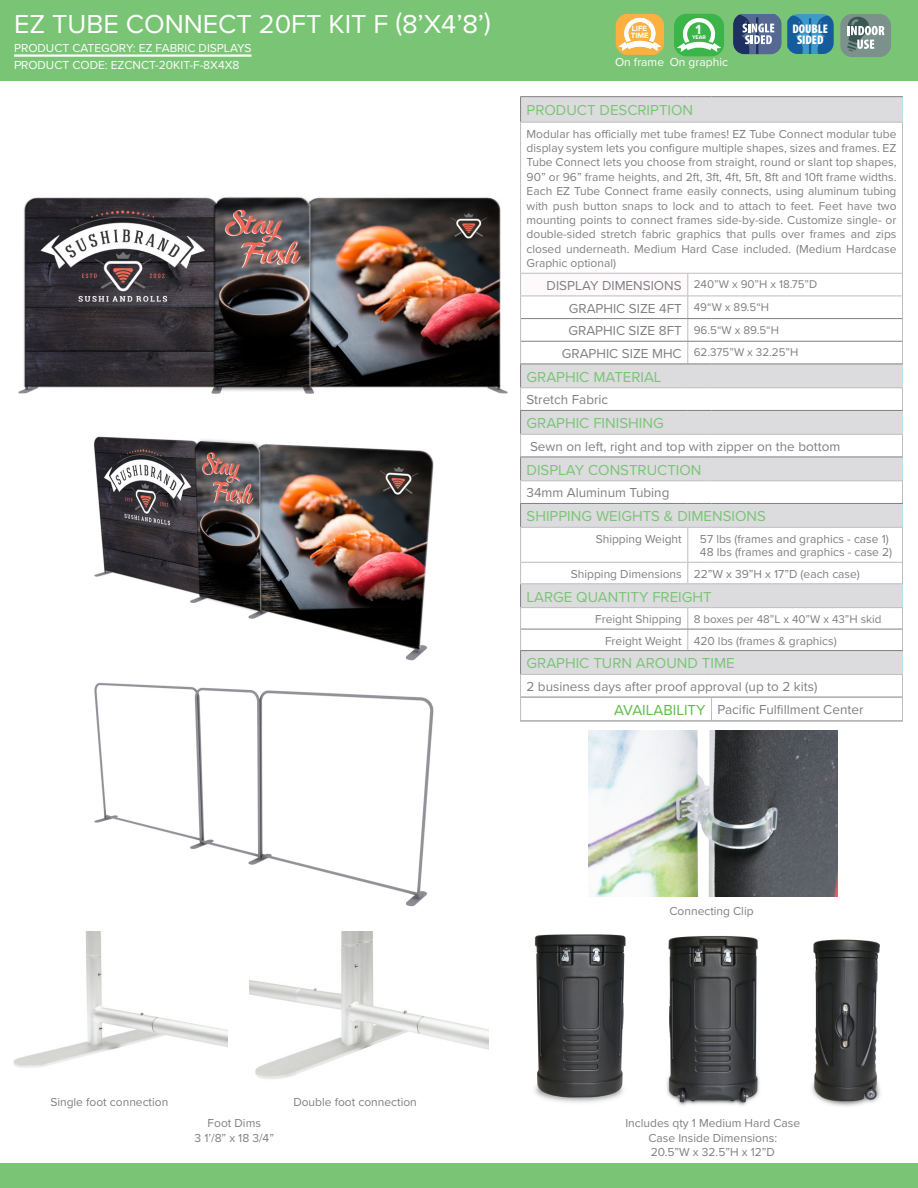
<style>
.page{position:relative;width:918px;height:1188px;background:#fff}
.page>*{position:absolute;margin:0;border:0;box-sizing:border-box;transform-origin:0 0}
.Category_Sub_Title_2{font:27px "Proxima Nova";color:#fff}
.t1{font:900 condensed 18.3px/16.4px "Myriad Pro";color:#fff;text-align:center}
.Product_Title_16pt{font:15px "Proxima Nova";color:#7ac475}
.Product_Title_16pt-2{font:15px "Proxima Nova";color:#60bb46}
.t2{font:900 condensed 13.8px "Myriad Pro";color:#fff}
.t3{font:700 13.8px "Proxima Nova";color:#fff}
.Product_Title_16pt-3{font:13.5px "Proxima Nova";color:#808083}
.t4{font:900 condensed 12.6px/11.2px "Myriad Pro";color:#fff;text-align:center}
.t5{font:12px/14.4px "Proxima Nova";color:#808083;text-align:justify}
.top_page_name_regula{font:12px "Proxima Nova";color:#fff}
.t6{font:11.7px "Proxima Nova";color:#808083}
.t7{font:700 7.8px/7.2px "Proxima Nova";color:#fff}
.t8{font:700 5.55px "Proxima Nova";color:#fff}
</style>
<div class="page">
<div style="left:0;top:1164px;width:918px;height:24px;background:#7ac475"></div>
<img style="left:13px;top:932px;width:214px;height:136px">
<img style="left:250px;top:970px;width:239px;height:109px">
<div style="left:0;top:0;width:918px;height:81px;background:#7ac475"></div>
<hr style="left:14px;top:54px;width:238px;height:3px;background:#fff">
<svg style="left:521px;top:97px;width:381px;height:25px;fill:#dcdcde"></svg>
<svg style="left:521px;top:272px;width:381px;height:290px"></svg>
<div style="left:521px;top:273px;width:167px;height:23px;background:#fefafc"></div>
<svg style="left:902px;top:97px;width:1px;height:25px"></svg>
<hr style="left:902px;top:123px;width:1px;height:150px;background:#bcbdc0">
<hr style="left:520px;top:123px;width:1px;height:150px;background:#bcbdc0">
<hr style="left:520px;top:273px;width:168px;height:1px;background:#bcbdc0">
<hr style="left:712px;top:273px;width:191px;height:1px;background:#bcbdc0">
<svg style="left:902px;top:274px;width:1px;height:253px"></svg>
<hr style="left:520px;top:296px;width:168px;height:1px;background:#bcbdc0">
<hr style="left:712px;top:296px;width:191px;height:1px;background:#bcbdc0">
<hr style="left:520px;top:528px;width:1px;height:34px;background:#bcbdc0">
<hr style="left:687px;top:528px;width:1px;height:34px;background:#bcbdc0">
<hr style="left:902px;top:528px;width:1px;height:34px;background:#bcbdc0">
<hr style="left:520px;top:410px;width:168px;height:1px;background:#808083">
<svg style="left:688px;top:410px;width:24px;height:1px"></svg>
<hr style="left:712px;top:410px;width:191px;height:1px;background:#808083">
<hr style="left:520px;top:434px;width:168px;height:1px;background:#bcbdc0">
<svg style="left:688px;top:434px;width:24px;height:1px"></svg>
<hr style="left:712px;top:434px;width:191px;height:1px;background:#bcbdc0">
<hr style="left:521px;top:318px;width:167px;height:1px;background:#808083">
<hr style="left:712px;top:318px;width:190px;height:1px;background:#808083">
<hr style="left:521px;top:341px;width:167px;height:1px;background:#808083">
<hr style="left:712px;top:341px;width:190px;height:1px;background:#808083">
<hr style="left:520px;top:364px;width:168px;height:1px;background:#808083">
<svg style="left:687px;top:273px;width:25px;height:92px"></svg>
<hr style="left:712px;top:364px;width:191px;height:1px;background:#808083">
<hr style="left:520px;top:387px;width:168px;height:1px;background:#bcbdc0">
<svg style="left:688px;top:387px;width:24px;height:1px"></svg>
<hr style="left:712px;top:387px;width:191px;height:1px;background:#bcbdc0">
<svg style="left:520px;top:97px;width:1px;height:25px"></svg>
<hr style="left:520px;top:96px;width:168px;height:1px;background:#808083">
<svg style="left:688px;top:96px;width:24px;height:1px"></svg>
<hr style="left:712px;top:96px;width:191px;height:1px;background:#808083">
<hr style="left:520px;top:122px;width:168px;height:1px;background:#bcbdc0">
<svg style="left:688px;top:122px;width:24px;height:1px"></svg>
<hr style="left:712px;top:122px;width:191px;height:1px;background:#bcbdc0">
<hr style="left:520px;top:457px;width:168px;height:1px;background:#808083">
<svg style="left:688px;top:457px;width:24px;height:1px"></svg>
<hr style="left:712px;top:457px;width:191px;height:1px;background:#808083">
<hr style="left:520px;top:480px;width:168px;height:1px;background:#bcbdc0">
<svg style="left:688px;top:480px;width:24px;height:1px"></svg>
<hr style="left:712px;top:480px;width:191px;height:1px;background:#bcbdc0">
<svg style="left:520px;top:274px;width:1px;height:253px"></svg>
<hr style="left:520px;top:503px;width:168px;height:1px;background:#808083">
<svg style="left:688px;top:503px;width:24px;height:1px"></svg>
<hr style="left:712px;top:503px;width:191px;height:1px;background:#808083">
<hr style="left:520px;top:527px;width:168px;height:1px;background:#bcbdc0">
<svg style="left:688px;top:527px;width:24px;height:1px"></svg>
<hr style="left:712px;top:527px;width:191px;height:1px;background:#bcbdc0">
<svg style="left:520px;top:562px;width:383px;height:160px"></svg>
<hr style="left:712px;top:721px;width:191px;height:1px;background:#808083">
<div style="left:616px;top:14px;width:48px;height:41px;background:#fbb03f;border-radius:12px"></div>
<svg style="left:619px;top:16px;width:42px;height:35px"></svg>
<div style="left:674px;top:14px;width:50px;height:42px;background:#3ab54a;border-radius:13px"></div>
<svg style="left:677px;top:16px;width:44px;height:36px"></svg>
<div style="left:840px;top:14px;width:51px;height:43px;background:#7c908c;border-radius:12px"></div>
<svg style="left:847px;top:16px;width:38px;height:36px"></svg>
<div style="left:787px;top:14px;width:47px;height:40px;background:#3e98c8;border-radius:11px"></div>
<svg style="left:817px;top:15px;width:17px;height:39px"></svg>
<svg style="left:733px;top:14px;width:70px;height:40px"></svg>
<svg style="left:809px;top:18px;width:2px;height:36px"></svg>
<img style="left:666px;top:936px;width:93px;height:170px">
<img style="left:534px;top:934px;width:92px;height:169px">
<img style="left:812px;top:939px;width:69px;height:167px">
<img style="left:588px;top:730px;width:249px;height:166px">
<img style="left:19px;top:54px;width:489px;height:416px">
<img style="left:93px;top:724px;width:340px;height:246px">
<img style="left:93px;top:384px;width:340px;height:340px">
<p class="Category_Sub_Title_2" style="left:14px;top:4px;width:478px">EZ TUBE CONNECT 20FT KIT F (8’X4’8’)</p>
<p class="top_page_name_regula" style="left:14px;top:56px;width:227px">PRODUCT CODE: EZCNCT-20KIT-F-8X4X8</p>
<p class="top_page_name_regula" style="left:14px;top:39px;width:239px">PRODUCT CATEGORY: EZ FABRIC DISPLAYS</p>
<p class="t7" style="left:631px;top:25px;width:19px">LIFE<br>TIME</p>
<p class="t3" style="left:696px;top:21px;width:7px">1</p>
<p class="t8" style="left:692px;top:34px;width:16px">YEAR</p>
<p class="t1" style="left:638px;top:46px;width:53px">DOUBLE<br>SIDED</p>
<p class="top_page_name_regula" style="left:615px;top:53px;width:51px">On frame</p>
<p class="top_page_name_regula" style="left:670px;top:53px;width:60px">On graphic</p>
<p class="t2" style="left:599px;top:59px;width:36px">SINGLE</p>
<p class="t4" style="left:792px;top:23px;width:37px">DOUBLE<br>SIDED</p>
<p class="Product_Title_16pt" style="left:527px;top:98px;width:168px">PRODUCT DESCRIPTION</p>
<p class="t5" style="left:527px;top:126px;width:371px">Modular has officially met tube frames! EZ Tube Connect modular tube display system lets you configure multiple shapes, sizes and frames. EZ Tube Connect lets you choose from straight, round or slant top shapes, 90” or 96” frame heights, and 2ft, 3ft, 4ft, 5ft, 8ft and 10ft frame widths.<br>Each EZ Tube Connect frame easily connects, using aluminum tubing with push button snaps to lock and to attach to feet. Feet have two mounting points to connect frames side-by-side. Customize single- or double-sided stretch fabric graphics that pulls over frames and zips closed underneath. Medium Hard Case included. (Medium Hardcase Graphic optional)</p>
<p class="Product_Title_16pt-3" style="left:547px;top:275px;width:137px">DISPLAY DIMENSIONS</p>
<p class="t6" style="left:694px;top:276px;width:125px">240”W x 90”H x 18.75”D</p>
<p class="Product_Title_16pt-3" style="left:569px;top:298px;width:114px">GRAPHIC SIZE 4FT</p>
<p class="t6" style="left:694px;top:298px;width:77px">49“W x 89.5“H</p>
<p class="Product_Title_16pt-3" style="left:569px;top:321px;width:115px">GRAPHIC SIZE 8FT</p>
<p class="t6" style="left:694px;top:321px;width:87px">96.5“W x 89.5“H</p>
<p class="Product_Title_16pt-3" style="left:562px;top:343px;width:121px">GRAPHIC SIZE MHC</p>
<p class="t6" style="left:694px;top:344px;width:106px">62.375”W x 32.25”H</p>
<p class="Product_Title_16pt" style="left:527px;top:366px;width:137px">GRAPHIC MATERIAL</p>
<p class="Product_Title_16pt-3" style="left:527px;top:390px;width:83px">Stretch Fabric</p>
<p class="Product_Title_16pt" style="left:527px;top:412px;width:139px">GRAPHIC FINISHING</p>
<p class="Product_Title_16pt-3" style="left:530px;top:436px;width:312px">Sewn on left, right and top with zipper on the bottom</p>
<p class="Product_Title_16pt" style="left:527px;top:459px;width:176px">DISPLAY CONSTRUCTION</p>
<p class="Product_Title_16pt-3" style="left:527px;top:483px;width:144px">34mm Aluminum Tubing</p>
<p class="Product_Title_16pt" style="left:527px;top:505px;width:241px">SHIPPING WEIGHTS &amp; DIMENSIONS</p>
<p class="t5" style="left:596px;top:531px;width:88px">Shipping Weight</p>
<p class="t5" style="left:700px;top:531px;width:190px">57 lbs (frames and graphics - case 1)</p>
<p class="t5" style="left:700px;top:545px;width:194px">48 lbs (frames and graphics - case 2)</p>
<p class="t5" style="left:571px;top:566px;width:112px">Shipping Dimensions</p>
<p class="t5" style="left:694px;top:566px;width:168px">22”W x 39”H x 17”D (each case)</p>
<p class="Product_Title_16pt" style="left:527px;top:585px;width:187px">LARGE QUANTITY FREIGHT</p>
<p class="t5" style="left:595px;top:611px;width:88px">Freight Shipping</p>
<p class="t6" style="left:694px;top:610px;width:189px">8 boxes per 48”L x 40”W x 43”H skid</p>
<p class="t5" style="left:605px;top:633px;width:78px">Freight Weight</p>
<p class="t5" style="left:694px;top:633px;width:144px">420 lbs (frames &amp; graphics)</p>
<p class="Product_Title_16pt" style="left:527px;top:652px;width:210px">GRAPHIC TURN AROUND TIME</p>
<p class="Product_Title_16pt-3" style="left:527px;top:677px;width:292px">2 business days after proof approval (up to 2 kits)</p>
<p class="Product_Title_16pt-2" style="left:614px;top:699px;width:93px">AVAILABILITY</p>
<p class="Product_Title_16pt-3" style="left:718px;top:699px;width:147px">Pacific Fulfillment Center</p>
<p class="t5" style="left:50px;top:1094px;width:119px">Single foot connection</p>
<p class="t5" style="left:293px;top:1094px;width:125px">Double foot connection</p>
<p class="t5" style="left:208px;top:1116px;width:55px">Foot Dims</p>
<p class="t5" style="left:195px;top:1130px;width:81px">3 1’/8” x 18 3/4”</p>
<p class="t5" style="left:669px;top:904px;width:86px">Connecting Clip</p>
<p class="t5" style="left:625px;top:1116px;width:176px">Includes qty 1 Medium Hard Case</p>
<p class="t5" style="left:648px;top:1130px;width:130px">Case Inside Dimensions:</p>
<p class="t5" style="left:651px;top:1144px;width:126px">20.5”W x 32.5”H x 12”D</p>
</div>
